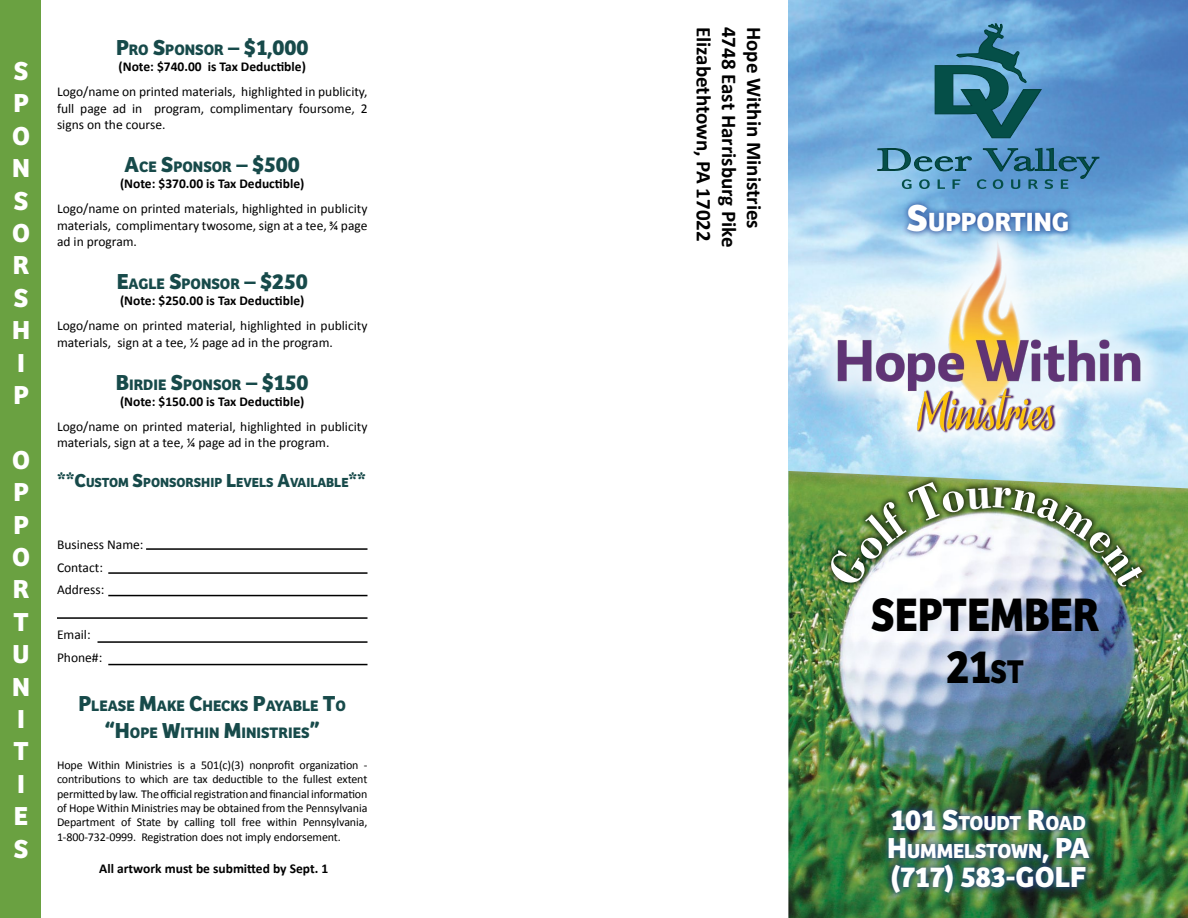
<style>
.page{position:relative;width:1188px;height:918px;background:#fff}
.page>*{position:absolute;margin:0;border:0;box-sizing:border-box;transform-origin:0 0}
.t1{font:700 48.75px "Bree";color:#000;scale:.89 1}
.t2{font:700 30px "Bree";letter-spacing:-.015em;color:#fff}
.t3{font:700 27.3px "Bree";color:#fff}
.t4{font:700 27px/32.4px "Bree";color:#fff}
.t5{font:700 22.5px "Bree";color:#174a4a}
.t6{font:700 21px "Calibri";color:#000}
.t7{font:700 21px/28.5px "Bree";color:#fff}
.t8{font:700 15.75px/27px "Bree";color:#174a4a;text-align:center}
.t9{font:700 13.65px "Bree";color:#174a4a}
.t10{font:13.5px/16.2px "Calibri";color:#000}
.t11{font:700 13.5px "Calibri";color:#000}
.t12{font:12px/14.4px "Calibri";letter-spacing:-.01em;color:#000;text-align:justify}
.s1{font-size:15.75px}
.s2{font-style:inherit}
.s3{font-size:22.5px}
.s4{font-size:19.5px}
.s5{font-size:39px}
.s6{font-size:34.05px}
.s7{font-size:30px}
</style>
<div class="page">
<img style="left:788px;top:0;width:400px;height:471px">
<img style="left:788px;top:471px;width:400px;height:447px">
<svg style="left:935px;top:23px;width:107px;height:115px"></svg>
<svg style="left:877px;top:147px;width:222px;height:42px"></svg>
<div style="left:808px;top:209px;width:362px;height:253px;background:#fff;opacity:.75"></div>
<img style="left:822px;top:230px;width:330px;height:216px">
<div style="left:901px;top:198px;width:174px;height:41px;background:#25408f;opacity:.75"></div>
<div style="left:882px;top:803px;width:215px;height:96px;background:#25408f;opacity:.75"></div>
<div style="left:824px;top:476px;width:326px;height:118px;background:#000;opacity:.75"></div>
<hr style="left:146px;top:548px;width:222px;height:2px;background:#000">
<hr style="left:108px;top:572px;width:260px;height:2px;background:#000">
<hr style="left:108px;top:595px;width:260px;height:1px;background:#000">
<hr style="left:57px;top:617px;width:311px;height:2px;background:#000">
<hr style="left:98px;top:641px;width:270px;height:2px;background:#000">
<hr style="left:108px;top:664px;width:260px;height:1px;background:#000">
<div style="left:0;top:0;width:40px;height:918px;background:#6aa141"></div>
<img style="left:825px;top:482px;width:320px;height:107px">
<h3 class="t4" style="left:12px;top:55px;width:20px">S<br>P<br>O<br>N<br>S<br>O<br>R<br>S<br>H<br>I<br>P</h3>
<h3 class="t4" style="left:12px;top:444px;width:19px">O<br>P<br>P<br>O<br>R<br>T<br>U<br>N<br>I<br>T<br>I<br>E<br>S</h3>
<h3 class="t5" style="left:116px;top:34px;width:194px">P<span class="s1">RO</span> S<span class="s1">PONSOR</span> <span class="s2">–</span> $1,000</h3>
<p class="t11" style="left:119px;top:58px;width:189px">(Note: $740.00 is Tax Deductible)</p>
<p class="t10" style="left:57px;top:84px;width:312px;text-align:justify">Logo/name on printed materials, highlighted in publicity, full page ad in program, complimentary foursome, 2 signs on the course.</p>
<p class="t8" style="left:125px;top:153px;width:177px"><span class="s3">A</span>CE <span class="s3">S</span>PONSOR <span class="s3">–</span> <span class="s3">$500</span></p>
<p class="t11" style="left:120px;top:175px;width:186px">(Note: $370.00 is Tax Deductible)</p>
<p class="t10" style="left:57px;top:201px;width:312px;text-align:justify">Logo/name on printed materials, highlighted in publicity materials, complimentary twosome, sign at a tee, ¾ page ad in program.</p>
<p class="t8" style="left:117px;top:270px;width:193px"><span class="s3">E</span>AGLE <span class="s3">S</span>PONSOR <span class="s3">–</span> <span class="s3">$250</span></p>
<p class="t11" style="left:120px;top:292px;width:186px">(Note: $250.00 is Tax Deductible)</p>
<p class="t10" style="left:57px;top:318px;width:312px">Logo/name on printed material, highlighted in publicity materials, sign at a tee, ½ page ad in the program.</p>
<p class="t8" style="left:116px;top:371px;width:194px"><span class="s3">B</span>IRDIE <span class="s3">S</span>PONSOR <span class="s3">–</span> <span class="s3">$150</span></p>
<p class="t11" style="left:120px;top:393px;width:186px">(Note: $150.00 is Tax Deductible)</p>
<p class="t10" style="left:57px;top:419px;width:312px">Logo/name on printed material, highlighted in publicity materials, sign at a tee, ¼ page ad in the program.</p>
<p class="t9" style="left:57px;top:474px;width:138px"><span class="s4">**C</span>USTOM <span class="s4">S</span>PONSORSH</p>
<p class="t9" style="left:210px;top:474px;width:157px">IP <span class="s4">L</span>EVELS <span class="s4">A</span>VAILABLE<span class="s4">**</span></p>
<p class="t10" style="left:57px;top:533px;width:88px;line-height:22.5px">Business Name:<br>Contact:<br>Address:</p>
<p class="t10" style="left:57px;top:623px;width:47px;line-height:22.5px">Email:<br>Phone#:</p>
<p class="t8" style="left:78px;top:693px;width:269px"><span class="s3">P</span>LEASE <span class="s3">M</span>AKE <span class="s3">C</span>HECKS <span class="s3">P</span>AYABLE <span class="s3">T</span>O <span class="s3">“H</span>OPE <span class="s3">W</span>ITHIN <span class="s3">M</span>INISTRIES<span class="s3">”</span></p>
<p class="t12" style="left:57px;top:758px;width:312px">Hope Within Ministries is a 501(c)(3) nonprofit organization - contributions to which are tax deductible to the fullest extent permitted by law. The official registration and financial information of Hope Within Ministries may be obtained from the Pennsylvania Department of State by calling toll free within Pennsylvania, 1-800-732-0999. Registration does not imply endorsement.</p>
<p class="t11" style="left:99px;top:860px;width:230px">All artwork must be submitted by Sept. 1</p>
<h3 class="t6" style="left:717px;top:27px;width:216px;rotate:90deg">Elizabethtown, PA 17022</h3>
<h3 class="t6" style="left:743px;top:27px;width:222px;rotate:90deg">4748 East Harrisburg Pike</h3>
<h3 class="t6" style="left:768px;top:27px;width:203px;rotate:90deg">Hope Within Ministries</h3>
<h3 class="t3" style="left:907px;top:205px;width:164px"><span class="s5">S</span>UPPORTING</h3>
<h1 class="t1" style="left:871px;top:585px;width:56px">SEPTEMBE</h1>
<h1 class="t1" style="left:1073px;top:585px;width:31px">R</h1>
<h1 class="t1" style="left:947px;top:637px;width:88px">21<span class="s6">ST</span></h1>
<h3 class="t7" style="left:887px;top:809px;width:204px"><span class="s7">101 S</span>TOUDT <span class="s7">R</span>OAD<br><span class="s7">H</span>UMMELSTOWN<span class="s7">, PA</span></h3>
<h2 class="t2" style="left:890px;top:859px;width:144px">(717) 583-GOLF</h2>
</div>
